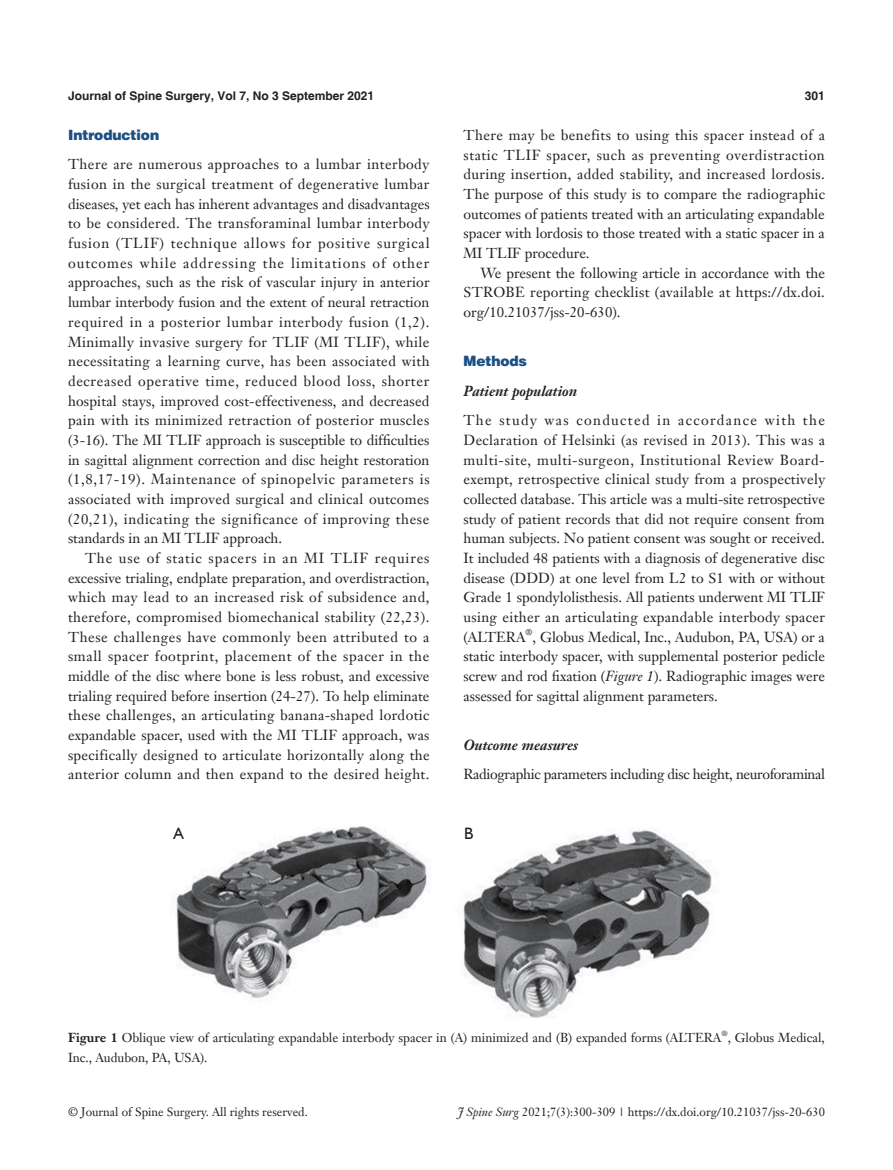
<style>
.page{position:relative;width:893px;height:1170px;background:#fff}
.page>*{position:absolute;margin:0;border:0;box-sizing:border-box;transform-origin:0 0}
.Cite{font:16.5px "Humanist 521 BT";color:#231f20}
.t1{font:14.25px/19.6px "Janson Text LT";color:#231f20;text-align:justify}
.t2{font:14.25px "Janson Text LT";letter-spacing:-.025em;color:#231f20}
.二级标题斜体{font:italic 700 14.25px "Janson Text LT";color:#231f20}
.二级标题斜体-6_5{font:italic 700 14.25px "Janson Text LT";color:#231f20}
.一级标题正体{font:900 14.25px "Helvetica";color:#1c5085}
.一级标题-6_5{font:900 14.25px "Helvetica";color:#1c5085}
.t3{font:12.75px "Janson Text LT";color:#231f20}
.t4{font:12px "Janson Text LT";color:#231f20}
.t5{font:700 12px "Helvetica";color:#231f20}
.t6{font:8.25px "Janson Text LT";color:#231f20}
.t7{font:7.5px "Janson Text LT";color:#231f20}
.s1{font-style:italic}
.s2{font-weight:700}
</style>
<div class="page">
<img style="left:175px;top:826px;width:539px;height:191px">
<div style="left:170px;top:825px;width:17px;height:17px;background:#fff"></div>
<div style="left:460px;top:825px;width:17px;height:17px;background:#fff"></div>
<p class="t5" style="left:68px;top:88px;width:308px">Journal of Spine Surgery, Vol 7, No 3 September 2021</p>
<p class="t5" style="left:805px;top:88px;width:22px">301</p>
<p class="一级标题正体" style="left:68px;top:126px;width:93px">Introduction</p>
<p class="t1" style="left:68px;top:154px;width:363px">There are numerous approaches to a lumbar interbody fusion in the surgical treatment of degenerative lumbar diseases, yet each has inherent advantages and disadvantages to be considered. The transforaminal lumbar interbody fusion (TLIF) technique allows for positive surgical outcomes while addressing the limitations of other approaches, such as the risk of vascular injury in anterior lumbar interbody fusion and the extent of neural retraction required in a posterior lumbar interbody fusion (1,2).<br>Minimally invasive surgery for TLIF (MI TLIF), while necessitating a learning curve, has been associated with decreased operative time, reduced blood loss, shorter hospital stays, improved cost-effectiveness, and decreased pain with its minimized retraction of posterior muscles (3-16). The MI TLIF approach is susceptible to difficulties in sagittal alignment correction and disc height restoration (1,8,17-19). Maintenance of spinopelvic parameters is associated with improved surgical and clinical outcomes (20,21), indicating the significance of improving these standards in an MI TLIF approach.</p>
<p class="t1" style="left:68px;top:548px;width:363px;text-indent:17px">The use of static spacers in an MI TLIF requires excessive trialing, endplate preparation, and overdistraction, which may lead to an increased risk of subsidence and, therefore, compromised biomechanical stability (22,23).<br>These challenges have commonly been attributed to a small spacer footprint, placement of the spacer in the middle of the disc where bone is less robust, and excessive trialing required before insertion (24-27). To help eliminate these challenges, an articulating banana-shaped lordotic expandable spacer, used with the MI TLIF approach, was specifically designed to articulate horizontally along the anterior column and then expand to the desired height.</p>
<p class="t1" style="left:463px;top:125px;width:363px">There may be benefits to using this spacer instead of a static TLIF spacer, such as preventing overdistraction during insertion, added stability, and increased lordosis.<br>The purpose of this study is to compare the radiographic outcomes of patients treated with an articulating expandable spacer with lordosis to those treated with a static spacer in a MI TLIF procedure.</p>
<p class="t1" style="left:463px;top:263px;width:363px;text-indent:17px">We present the following article in accordance with the STROBE reporting checklist (available at https://dx.doi. org/10.21037/jss-20-630).</p>
<p class="一级标题-6_5" style="left:463px;top:352px;width:65px">Methods</p>
<p class="二级标题斜体" style="left:463px;top:381px;width:115px">Patient population</p>
<p class="t1" style="left:463px;top:410px;width:363px">The study was conducted in accordance with the Declaration of Helsinki (as revised in 2013). This was a multi-site, multi-surgeon, Institutional Review Board&shy;exempt, retrospective clinical study from a prospectively collected database. This article was a multi-site retrospective study of patient records that did not require consent from human subjects. No patient consent was sought or received.<br>It included 48 patients with a diagnosis of degenerative disc disease (DDD) at one level from L2 to S1 with or without Grade 1 spondylolisthesis. All patients underwent MI TLIF using either an articulating expandable interbody spacer (ALTERA</p>
<p class="t6" style="left:525px;top:626px;width:8px">®</p>
<p class="t1" style="left:463px;top:626px;width:363px;text-indent:69px">, Globus Medical, Inc., Audubon, PA, USA) or a static interbody spacer, with supplemental posterior pedicle screw and rod fixation (<span class="s1">Figure 1</span>). Radiographic images were assessed for sagittal alignment parameters.</p>
<p class="二级标题斜体-6_5" style="left:463px;top:735px;width:116px">Outcome measures</p>
<p class="t2" style="left:463px;top:765px;width:363px">Radiographic parameters including disc height, neuroforaminal</p>
<p class="Cite" style="left:174px;top:823px;width:12px">A</p>
<p class="Cite" style="left:464px;top:823px;width:11px">B</p>
<p class="t3" style="left:68px;top:1029px;width:655px"><span class="s2">Figure 1</span> Oblique view of articulating expandable interbody spacer in (A) minimized and (B) expanded forms (ALTERA</p>
<p class="t7" style="left:721px;top:1028px;width:8px">®</p>
<p class="t3" style="left:728px;top:1029px;width:99px">, Globus Medical,</p>
<p class="t3" style="left:68px;top:1049px;width:141px">Inc., Audubon, PA, USA).</p>
<p class="t4" style="left:68px;top:1104px;width:241px">© Journal of Spine Surgery. All rights reserved.</p>
<p class="t4" style="left:458px;top:1104px;width:369px"><span class="s1">J Spine Surg</span> 2021;7(3):300-309 | https://dx.doi.org/10.21037/jss-20-630</p>
</div>
